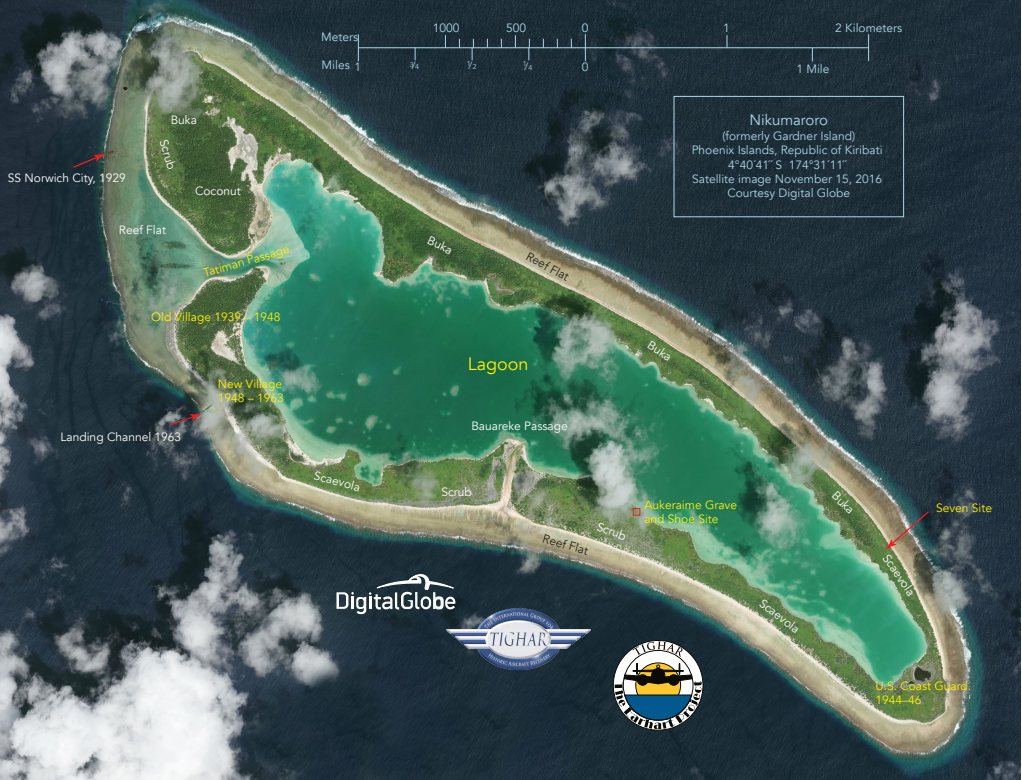
<style>
.page{position:relative;width:1022px;height:780px;background:#fff}
.page>*{position:absolute;margin:0;border:0;box-sizing:border-box;transform-origin:0 0}
.t1{font:18px "Avenir";color:#fff101}
.t2{font:15px "Avenir";color:#add6e6}
.t3{font:12px/14.4px "Avenir";color:#add6e6;text-align:center}
.t4{font:12px "Avenir";color:#fff}
.t5{font:12px/14.4px "Avenir";color:#fff101}
.t6{font:12px "Avenir";color:#231f20}
.t7{font:10.5px "Avenir";color:#add6e6}
.t8{font:7px "Avenir";color:#add6e6}
.s1{font-size:10.5px}
.s2{font-size:7px}
</style>
<div class="page">
<img style="left:0;top:0;width:1021px;height:780px">
<svg style="left:885px;top:511px;width:45px;height:39px;background:#757164"></svg>
<svg style="left:73px;top:154px;width:33px;height:14px"></svg>
<svg style="left:169px;top:414px;width:33px;height:12px"></svg>
<div style="left:633px;top:508px;width:7px;height:8px;border:1px solid #ee1d23"></div>
<svg style="left:336px;top:565px;width:121px;height:49px;background:#47565e"></svg>
<svg style="left:613px;top:640px;width:90px;height:90px"></svg>
<svg style="left:633px;top:641px;width:50px;height:16px"></svg>
<svg style="left:615px;top:663px;width:87px;height:66px"></svg>
<img style="left:476px;top:609px;width:85px;height:61px">
<img style="left:551px;top:629px;width:39px;height:4px">
<img style="left:446px;top:629px;width:40px;height:4px">
<img style="left:551px;top:633px;width:35px;height:4px">
<img style="left:451px;top:633px;width:35px;height:4px">
<img style="left:551px;top:637px;width:30px;height:4px">
<img style="left:455px;top:637px;width:31px;height:4px">
<img style="left:551px;top:641px;width:25px;height:4px">
<img style="left:460px;top:641px;width:26px;height:4px">
<img style="left:551px;top:645px;width:19px;height:4px">
<img style="left:465px;top:645px;width:21px;height:4px">
<img style="left:486px;top:630px;width:65px;height:28px">
<img style="left:491px;top:632px;width:55px;height:14px">
<img style="left:485px;top:613px;width:68px;height:17px">
<img style="left:488px;top:653px;width:61px;height:13px">
<hr style="left:358px;top:47px;width:511px;height:1px;background:#add6e6">
<svg style="left:812px;top:48px;width:1px;height:13px"></svg>
<svg style="left:585px;top:34px;width:1px;height:27px"></svg>
<svg style="left:358px;top:34px;width:1px;height:27px"></svg>
<svg style="left:415px;top:48px;width:1px;height:12px"></svg>
<svg style="left:868px;top:34px;width:1px;height:27px"></svg>
<svg style="left:726px;top:35px;width:1px;height:13px"></svg>
<svg style="left:445px;top:35px;width:1px;height:13px"></svg>
<svg style="left:515px;top:35px;width:1px;height:13px"></svg>
<svg style="left:472px;top:39px;width:2px;height:21px"></svg>
<svg style="left:528px;top:39px;width:2px;height:21px"></svg>
<div style="left:674px;top:96px;width:230px;height:121px;border:1px solid #add6e6"></div>
<p class="t4" style="left:171px;top:112px;width:28px">Buka</p>
<p class="t4" style="left:8px;top:171px;width:119px">SS Norwich City, 1929</p>
<p class="t4" style="left:170px;top:138px;width:32px;rotate:73deg">Scrub</p>
<p class="t4" style="left:119px;top:222px;width:49px">Reef Flat</p>
<p class="t4" style="left:195px;top:183px;width:47px">Coconut</p>
<p class="t5" style="left:202px;top:266px;width:90px;rotate:-16deg">Tatiman Passage</p>
<p class="t5" style="left:151px;top:310px;width:131px">Old Village 1939 – 1948</p>
<p class="t4" style="left:61px;top:430px;width:122px">Landing Channel 1963</p>
<p class="t5" style="left:218px;top:376px;width:68px">New Village<br>1948 – 1963</p>
<p class="t3" style="left:321px;top:30px;width:39px">Meters</p>
<p class="t3" style="left:433px;top:21px;width:28px">1000</p>
<p class="t3" style="left:506px;top:21px;width:22px">500</p>
<p class="t3" style="left:582px;top:21px;width:8px">0</p>
<p class="t3" style="left:723px;top:21px;width:8px">1</p>
<p class="t3" style="left:835px;top:21px;width:69px">2 Kilometers</p>
<p class="t3" style="left:322px;top:58px;width:30px">Miles</p>
<p class="t8" style="left:467px;top:60px;width:7px">1<span class="s1">/</span></p>
<p class="t8" style="left:410px;top:61px;width:11px">3<span class="s1">/</span>4</p>
<p class="t8" style="left:523px;top:60px;width:5px">1</p>
<p class="t8" style="left:473px;top:62px;width:5px">2</p>
<p class="t7" style="left:525px;top:60px;width:9px">/<span class="s2">4</span></p>
<p class="t3" style="left:355px;top:60px;width:8px">1</p>
<p class="t3" style="left:582px;top:60px;width:8px">0</p>
<p class="t3" style="left:796px;top:62px;width:35px">1 Mile</p>
<p class="t4" style="left:316px;top:468px;width:49px;rotate:15deg">Scaevola</p>
<p class="t4" style="left:432px;top:233px;width:28px;rotate:26deg">Buka</p>
<p class="t6" style="left:531px;top:249px;width:49px;rotate:29deg">Reef Flat</p>
<p class="t2" style="left:750px;top:111px;width:80px">Nikumaroro</p>
<p class="t3" style="left:692px;top:129px;width:192px">(formerly Gardner Island)<br>Phoenix Islands, Republic of Kiribati<br>4°40´41˝ S 174°31´11˝<br>Satellite image November 15, 2016<br>Courtesy Digital Globe</p>
<h1 class="t1" style="left:468px;top:353px;width:62px">Lagoon</h1>
<p class="t4" style="left:471px;top:419px;width:98px">Bauareke Passage</p>
<p class="t4" style="left:653px;top:337px;width:28px;rotate:33deg">Buka</p>
<p class="t4" style="left:441px;top:484px;width:32px">Scrub</p>
<p class="t4" style="left:600px;top:519px;width:32px;rotate:21deg">Scrub</p>
<p class="t6" style="left:545px;top:531px;width:49px;rotate:16deg">Reef Flat</p>
<p class="t5" style="left:644px;top:498px;width:94px">Aukeraime Grave and Shoe Site</p>
<p class="t4" style="left:765px;top:596px;width:49px;rotate:38deg">Scaevola</p>
<p class="t4" style="left:839px;top:488px;width:28px;rotate:45deg">Buka</p>
<p class="t4" style="left:892px;top:551px;width:49px;rotate:56deg">Scaevola</p>
<p class="t5" style="left:936px;top:500px;width:58px">Seven Site</p>
<p class="t5" style="left:875px;top:679px;width:94px">U.S. Coast Guard<br>1944–46</p>
</div>
